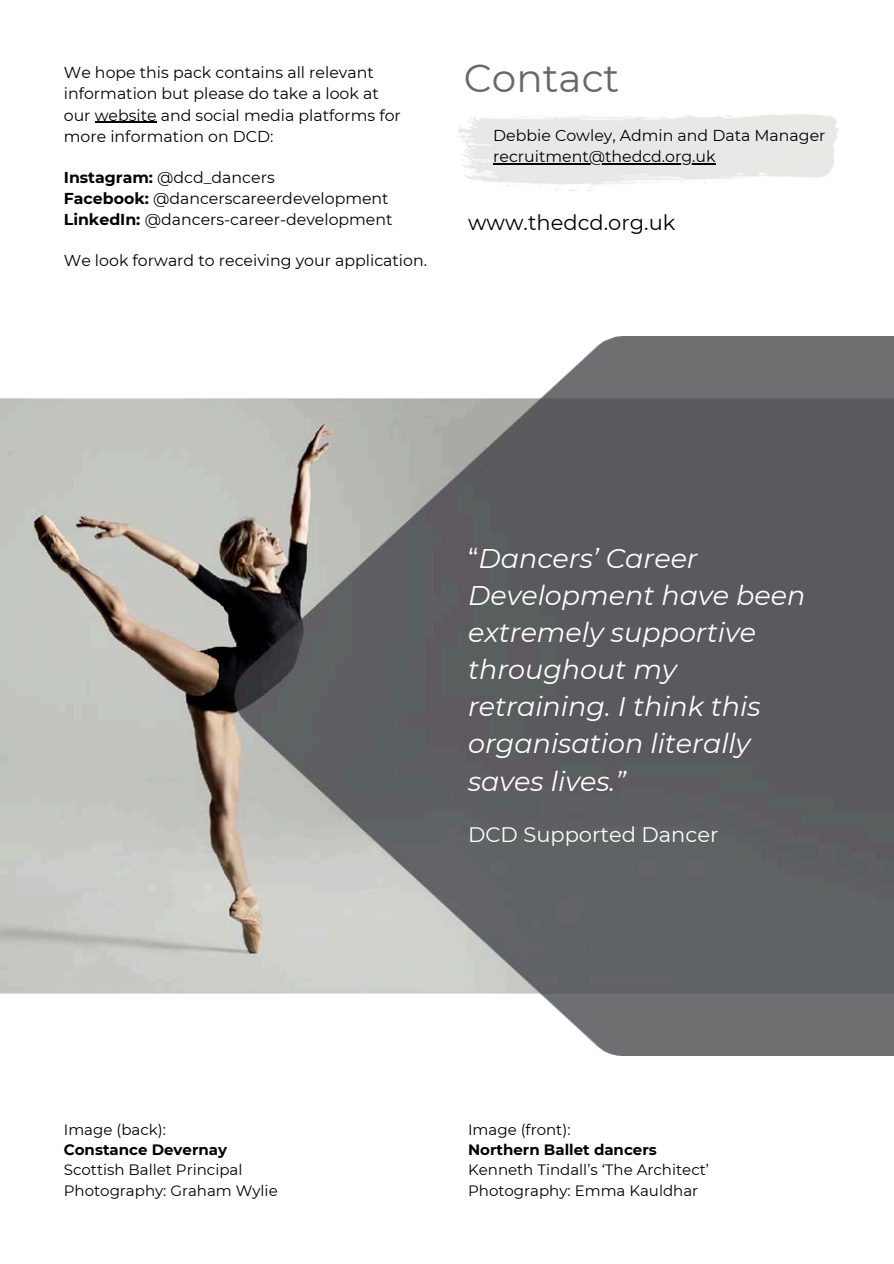
<style>
.page{position:relative;width:894px;height:1264px;background:#fff}
.page>*{position:absolute;margin:0;border:0;box-sizing:border-box;transform-origin:0 0}
.t1{font:39px "Montserrat";color:#69676d}
.t2{font:italic 27px/37.2px "Montserrat";color:#fff}
.t3{font:21px "Montserrat";color:#fff}
.t4{font:21px "Montserrat";color:#000}
.t5{font:15.75px/21.3px "Montserrat";color:#000}
.t6{font:15px/20.2px "Montserrat";color:#000}
.t7{font:700 15px "Montserrat";color:#000}
.s1{font-weight:700}
.s2{font-style:normal}
</style>
<div class="page">
<hr style="left:95px;top:122px;width:62px;height:1px;background:#000">
<img style="left:457px;top:114px;width:382px;height:77px">
<hr style="left:493px;top:163px;width:222px;height:1px;background:#000">
<img style="left:0;top:336px;width:893px;height:719px">
<p class="t5" style="left:64px;top:62px;width:316px">We hope this pack contains all relevant information but please do take a look at</p>
<p class="t5" style="left:64px;top:104px;width:338px">our website and social media platforms for more information on DCD:</p>
<p class="t5" style="left:64px;top:166px;width:212px"><span class="s1">Instagram:</span> @dcd_dancers</p>
<p class="t5" style="left:64px;top:188px;width:326px"><span class="s1">Facebook:</span> @dancerscareerdevelopment</p>
<p class="t5" style="left:64px;top:209px;width:330px"><span class="s1">LinkedIn:</span> @dancers-career-development</p>
<p class="t5" style="left:64px;top:250px;width:364px">We look forward to receiving your application.</p>
<h1 class="t1" style="left:463px;top:54px;width:157px">Contact</h1>
<p class="t5" style="left:493px;top:124px;width:334px">Debbie Cowley, Admin and Data Manager</p>
<p class="t5" style="left:493px;top:146px;width:224px">recruitment@thedcd.org.uk</p>
<p class="t4" style="left:468px;top:209px;width:209px">www.thedcd.org.uk</p>
<p class="t6" style="left:64px;top:1119px;width:104px">Image (back):</p>
<h2 class="t7" style="left:64px;top:1140px;width:165px">Constance Devernay</h2>
<h3 class="t6" style="left:64px;top:1159px;width:180px">Scottish Ballet Principal</h3>
<p class="t6" style="left:64px;top:1179px;width:215px">Photography: Graham Wylie</p>
<p class="t2" style="left:468px;top:539px;width:339px"><span class="s2">“</span>Dancers’ Career<br>Development have been extremely supportive throughout my retraining. I think this organisation literally saves lives.”</p>
<h3 class="t3" style="left:468px;top:822px;width:252px">DCD Supported Dancer</h3>
<p class="t6" style="left:468px;top:1119px;width:104px">Image (front):</p>
<p class="t7" style="left:468px;top:1140px;width:190px">Northern Ballet dancers</p>
<p class="t6" style="left:468px;top:1159px;width:242px">Kenneth Tindall’s ‘The Architect’<br>Photography: Emma Kauldhar</p>
</div>
